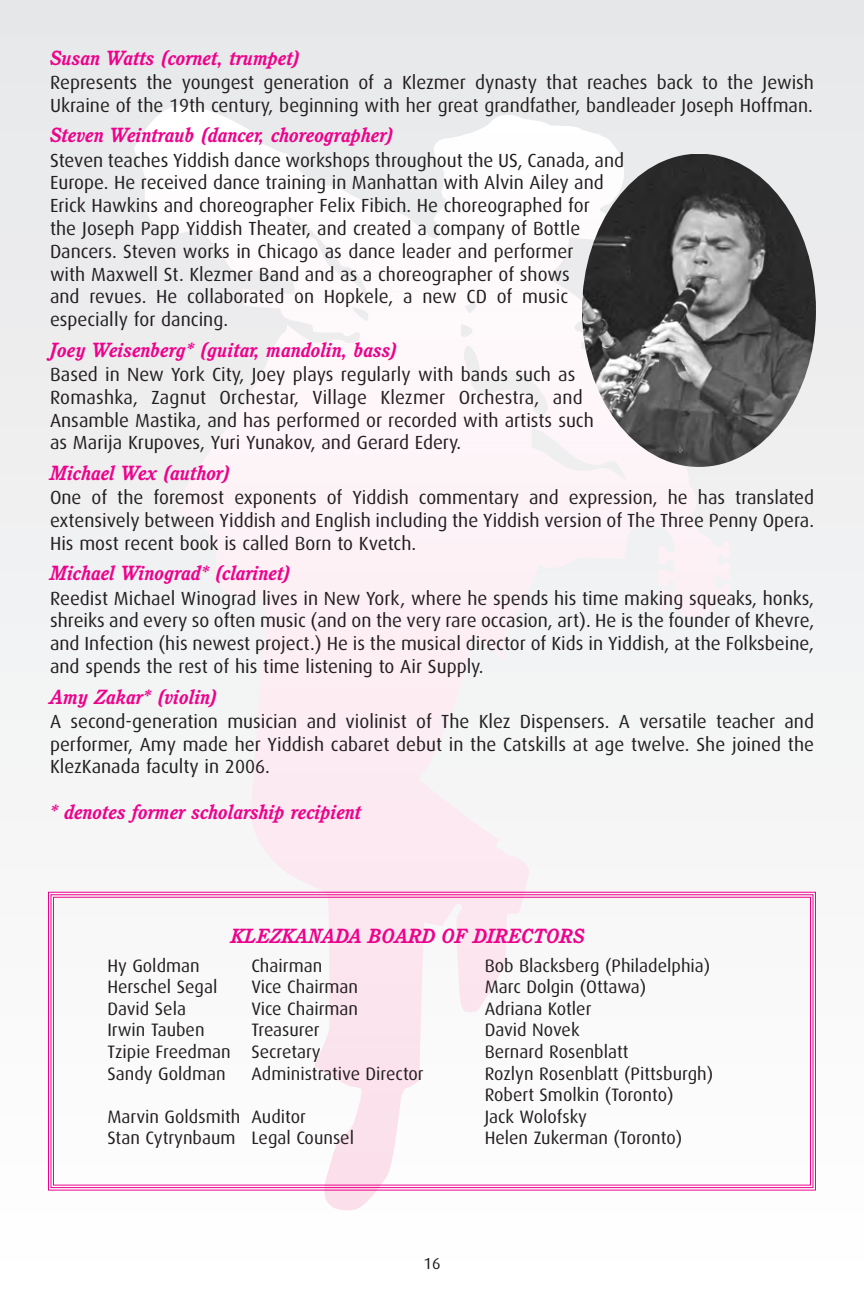
<style>
.page{position:relative;width:864px;height:1296px;background:#fff}
.page>*{position:absolute;margin:0;border:0;box-sizing:border-box;transform-origin:0 0}
.t1{font:italic 700 20px "Cushing";color:#ed028c}
.t2{font:19px/22.8px "Dax";color:#231f20}
.t3{font:18px/21.6px "Dax";color:#231f20}
.t4{font:16px "Dax";color:#231f20}
</style>
<div class="page">
<div style="left:0;top:0;width:864px;height:31px;background:#e6e7e9"></div>
<div style="left:0;top:39px;width:864px;height:41px;background:#e8e9ea"></div>
<div style="left:0;top:88px;width:864px;height:41px;background:#e9eaeb"></div>
<div style="left:0;top:138px;width:864px;height:40px;background:#eaebec"></div>
<div style="left:0;top:187px;width:864px;height:40px;background:#eaebec"></div>
<div style="left:0;top:236px;width:864px;height:40px;background:#ebebed"></div>
<div style="left:0;top:285px;width:864px;height:40px;background:#ececee"></div>
<div style="left:0;top:334px;width:864px;height:40px;background:#ededee"></div>
<div style="left:0;top:383px;width:864px;height:40px;background:#eeeeef"></div>
<div style="left:0;top:432px;width:864px;height:40px;background:#efeff0"></div>
<div style="left:0;top:481px;width:864px;height:40px;background:#f0f0f1"></div>
<div style="left:0;top:530px;width:864px;height:40px;background:#f0f1f2"></div>
<div style="left:0;top:579px;width:864px;height:40px;background:#f1f2f3"></div>
<div style="left:0;top:628px;width:864px;height:40px;background:#f2f3f4"></div>
<div style="left:0;top:677px;width:864px;height:40px;background:#f3f4f4"></div>
<div style="left:0;top:726px;width:864px;height:40px;background:#f4f5f5"></div>
<div style="left:0;top:775px;width:864px;height:40px;background:#f5f5f6"></div>
<div style="left:0;top:824px;width:864px;height:40px;background:#f6f6f7"></div>
<div style="left:0;top:873px;width:864px;height:40px;background:#f7f7f8"></div>
<div style="left:0;top:922px;width:864px;height:40px;background:#f8f8f9"></div>
<div style="left:0;top:971px;width:864px;height:40px;background:#f9f9f9"></div>
<div style="left:0;top:1020px;width:864px;height:40px;background:#fafafa"></div>
<div style="left:0;top:1069px;width:864px;height:40px;background:#fbfbfb"></div>
<div style="left:314px;top:1047px;width:106px;height:18px;background:#fbe3ed"></div>
<svg style="left:314px;top:1065px;width:106px;height:29px;fill:#fbe2ed"></svg>
<svg style="left:354px;top:1094px;width:48px;height:29px"></svg>
<svg style="left:334px;top:1123px;width:64px;height:29px;fill:#fbe1ec"></svg>
<svg style="left:325px;top:1152px;width:69px;height:29px;background:#fbe3ed"></svg>
<svg style="left:314px;top:1181px;width:106px;height:29px"></svg>
<div style="left:293px;top:877px;width:235px;height:14px;background:#fce8f0"></div>
<svg style="left:293px;top:890px;width:235px;height:30px;fill:#fce7f0"></svg>
<div style="left:293px;top:920px;width:235px;height:29px;background:linear-gradient(to right,#faedf3,#fbecf2)"></div>
<div style="left:293px;top:949px;width:235px;height:29px;background:linear-gradient(to right,#fbedf3,#fbedf3)"></div>
<svg style="left:329px;top:978px;width:168px;height:29px;fill:#fce4ee"></svg>
<svg style="left:327px;top:1007px;width:153px;height:29px;fill:#fce4ee"></svg>
<svg style="left:323px;top:1036px;width:97px;height:11px"></svg>
<hr style="left:251px;top:744px;width:278px;height:1px;background:#fcecf3">
<div style="left:251px;top:745px;width:278px;height:29px;background:#fcebf2"></div>
<div style="left:251px;top:774px;width:278px;height:29px;background:#fceaf2"></div>
<div style="left:251px;top:803px;width:278px;height:29px;background:#fce9f1"></div>
<div style="left:251px;top:832px;width:278px;height:29px;background:#fce9f1"></div>
<div style="left:251px;top:861px;width:278px;height:16px;background:#fce8f0"></div>
<div style="left:256px;top:612px;width:453px;height:17px;background:#fdeff5"></div>
<div style="left:256px;top:629px;width:453px;height:29px;background:#fdeef4"></div>
<div style="left:256px;top:658px;width:453px;height:29px;background:#f3f3f4"></div>
<div style="left:256px;top:716px;width:453px;height:28px;background:#f4f4f4"></div>
<svg style="left:215px;top:556px;width:515px;height:15px;fill:#fdf1f6"></svg>
<div style="left:215px;top:571px;width:515px;height:29px;background:#fdf0f5"></div>
<div style="left:215px;top:600px;width:515px;height:12px;background:#fdeff5"></div>
<div style="left:176px;top:499px;width:554px;height:14px;background:#fdf3f7"></div>
<div style="left:176px;top:513px;width:554px;height:29px;background:#fdf2f7"></div>
<div style="left:176px;top:542px;width:554px;height:14px;background:#fdf1f6"></div>
<div style="left:179px;top:442px;width:517px;height:12px;background:#fdf5f9"></div>
<div style="left:179px;top:454px;width:517px;height:29px;background:#fdf4f8"></div>
<div style="left:179px;top:483px;width:517px;height:16px;background:#fdf3f7"></div>
<div style="left:265px;top:348px;width:317px;height:19px;background:#fef8fa"></div>
<svg style="left:217px;top:367px;width:365px;height:29px;fill:#fef7fa"></svg>
<div style="left:217px;top:396px;width:505px;height:29px;background:#fef6f9"></div>
<div style="left:217px;top:425px;width:505px;height:17px;background:#fdf5f9"></div>
<div style="left:273px;top:338px;width:407px;height:10px;background:#fef8fa"></div>
<svg style="left:242px;top:291px;width:340px;height:47px"></svg>
<hr style="left:242px;top:309px;width:347px;height:2px;background:#fef9fb">
<svg style="left:233px;top:272px;width:336px;height:8px"></svg>
<svg style="left:233px;top:280px;width:336px;height:11px;fill:#fef9fb"></svg>
<svg style="left:134px;top:106px;width:508px;height:29px"></svg>
<div style="left:134px;top:135px;width:508px;height:29px;background:linear-gradient(to right,#f7f7f8,#f6f6f7)"></div>
<svg style="left:134px;top:164px;width:448px;height:29px;fill:#fefdfd"></svg>
<svg style="left:145px;top:193px;width:437px;height:29px;background:#fbf9fa"></svg>
<svg style="left:134px;top:222px;width:448px;height:29px;fill:#fefbfc"></svg>
<svg style="left:219px;top:251px;width:348px;height:21px;background:#fcf8fa"></svg>
<img style="left:582px;top:154px;width:234px;height:313px">
<p class="t1" style="left:50px;top:50px;width:252px">Susan Watts (cornet, trumpet)</p>
<p class="t2" style="left:50px;top:72px;width:766px">Represents the youngest generation of a Klezmer dynasty that reaches back to the Jewish<br>Ukraine of the 19th century, beginning with her great grandfather, bandleader Joseph Hoffman.</p>
<p class="t1" style="left:50px;top:128px;width:345px">Steven Weintraub (dancer, choreographer)</p>
<p class="t2" style="left:50px;top:150px;width:576px">Steven teaches Yiddish dance workshops throughout the US, Canada, and Europe. He received dance training in Manhattan with Alvin Ailey and Erick Hawkins and choreographer Felix Fibich. He choreographed for<br>the Joseph Papp Yiddish Theater, and created a company of Bottle Dancers. Steven works in Chicago as dance leader and performer<br>with Maxwell St. Klezmer Band and as a choreographer of shows<br>and revues. He collaborated on Hopkele, a new CD of music especially for dancing.</p>
<p class="t1" style="left:50px;top:342px;width:349px">Joey Weisenberg* (guitar, mandolin, bass)</p>
<p class="t2" style="left:50px;top:364px;width:545px">Based in New York City, Joey plays regularly with bands such as Romashka, Zagnut Orchestar, Village Klezmer Orchestra, and Ansamble Mastika, and has performed or recorded with artists such as Marija Krupoves, Yuri Yunakov, and Gerard Edery.</p>
<p class="t1" style="left:50px;top:465px;width:182px">Michael Wex (author)</p>
<p class="t2" style="left:50px;top:487px;width:766px;text-align:justify">One of the foremost exponents of Yiddish commentary and expression, he has translated extensively between Yiddish and English including the Yiddish version of The Three Penny Opera.<br>His most recent book is called Born to Kvetch.</p>
<p class="t1" style="left:50px;top:566px;width:242px">Michael Winograd* (clarinet)</p>
<p class="t2" style="left:50px;top:588px;width:766px;text-align:justify">Reedist Michael Winograd lives in New York, where he spends his time making squeaks, honks, shreiks and every so often music (and on the very rare occasion, art). He is the founder of Khevre, and Infection (his newest project.) He is the musical director of Kids in Yiddish, at the Folksbeine, and spends the rest of his time listening to Air Supply.</p>
<p class="t1" style="left:50px;top:689px;width:169px">Amy Zakar* (violin)</p>
<p class="t2" style="left:50px;top:711px;width:766px;text-align:justify">A second-generation musician and violinist of The Klez Dispensers. A versatile teacher and performer, Amy made her Yiddish cabaret debut in the Catskills at age twelve. She joined the KlezKanada faculty in 2006.</p>
<p class="t1" style="left:50px;top:804px;width:313px">* denotes former scholarship recipient</p>
<p class="t1" style="left:231px;top:928px;width:355px">KLEZKANADA BOARD OF DIRECTORS</p>
<p class="t3" style="left:107px;top:956px;width:94px">Hy Goldman</p>
<p class="t3" style="left:251px;top:956px;width:72px">Chairman</p>
<p class="t3" style="left:107px;top:977px;width:112px">Herschel Segal</p>
<p class="t3" style="left:251px;top:977px;width:108px">Vice Chairman</p>
<p class="t3" style="left:107px;top:999px;width:80px">David Sela</p>
<p class="t3" style="left:251px;top:999px;width:108px">Vice Chairman</p>
<p class="t3" style="left:107px;top:1020px;width:99px">Irwin Tauben</p>
<p class="t3" style="left:107px;top:1020px;width:215px;text-align:justify;text-indent:144px">Treasurer Tzipie Freedman Secretary Sandy Goldman</p>
<p class="t3" style="left:251px;top:1064px;width:174px">Administrative Director</p>
<p class="t3" style="left:107px;top:1107px;width:248px">Marvin Goldsmith Auditor<br>Stan Cytrynbaum Legal Counsel</p>
<p class="t4" style="left:424px;top:1256px;width:18px">16</p>
<p class="t3" style="left:485px;top:956px;width:230px">Bob Blacksberg (Philadelphia)<br>Marc Dolgin (Ottawa)<br>Adriana Kotler<br>David Novek<br>Bernard Rosenblatt<br>Rozlyn Rosenblatt (Pittsburgh)<br>Robert Smolkin (Toronto)<br>Jack Wolofsky<br>Helen Zukerman (Toronto)</p>
</div>
